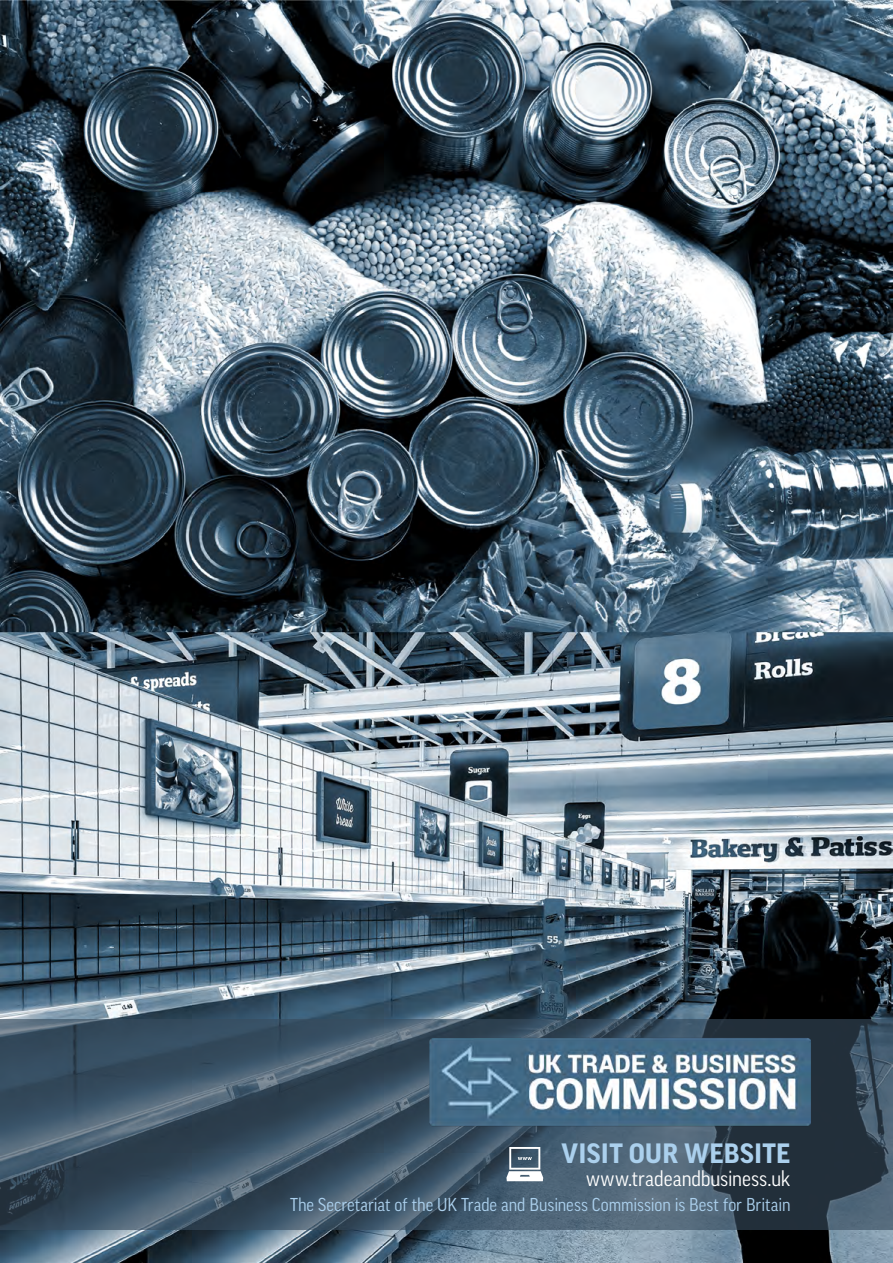
<style>
.page{position:relative;width:893px;height:1263px;background:#fff}
.page>*{position:absolute;margin:0;border:0;box-sizing:border-box;transform-origin:0 0}
.t1{font:700 27px "Good Pro";letter-spacing:.01em;color:#abd0ed}
.t2{font:21px "Good Pro Narr";letter-spacing:-.005em;color:#fff}
.t3{font:18px "Good Pro Narr";color:#abd0ed}
</style>
<div class="page">
<img style="left:0;top:0;width:893px;height:1263px">
<svg style="left:0;top:1019px;width:893px;height:210px;background:#3d5162"></svg>
<img style="left:429px;top:1014px;width:383px;height:133px">
<svg style="left:506px;top:1147px;width:37px;height:34px"></svg>
<h1 class="t1" style="left:562px;top:1137px;width:230px">VISIT OUR WEBSITE</h1>
<p class="t2" style="left:586px;top:1166px;width:206px">www.tradeandbusiness.uk</p>
<p class="t3" style="left:290px;top:1194px;width:502px">The Secretariat of the UK Trade and Business Commission is Best for Britain</p>
</div>
